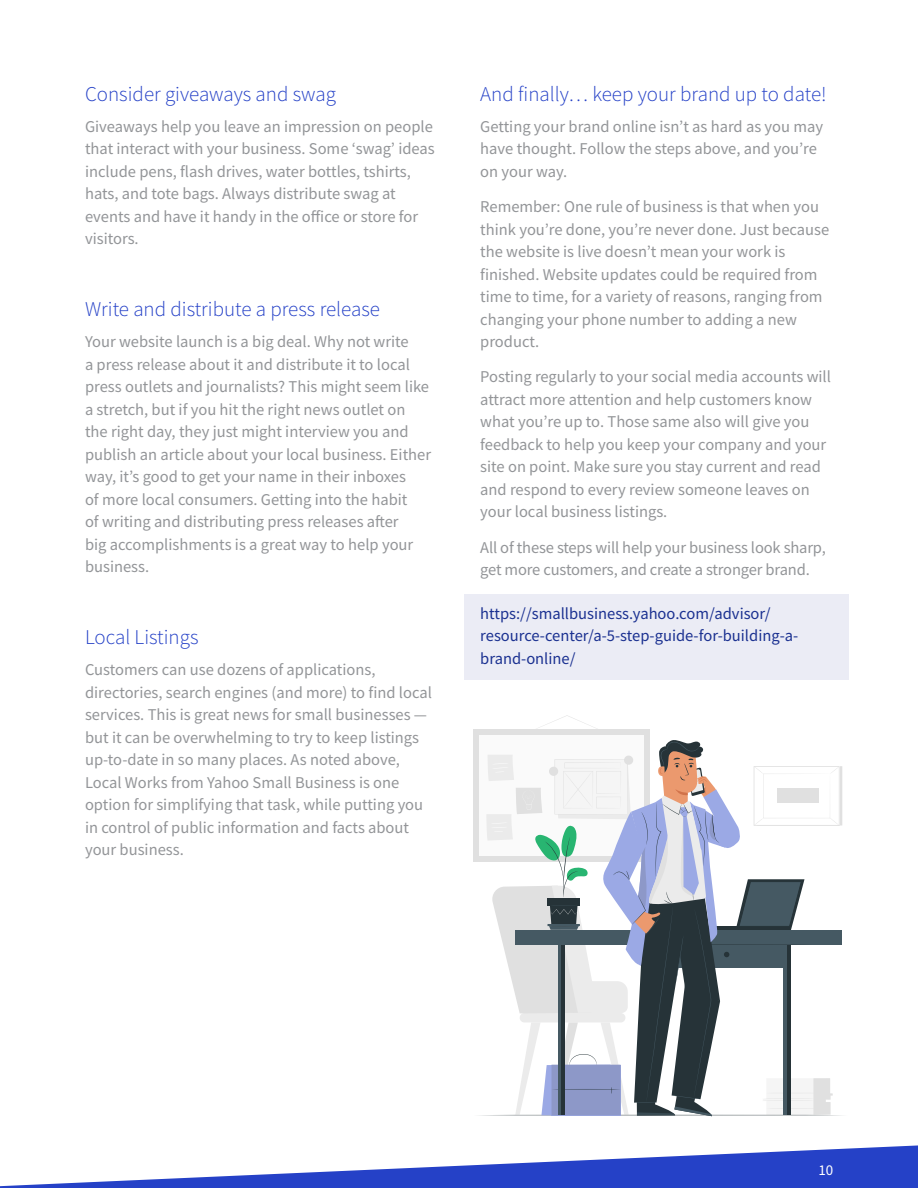
<style>
.page{position:relative;width:918px;height:1188px;background:#fff}
.page>*{position:absolute;margin:0;border:0;box-sizing:border-box;transform-origin:0 0}
.sub_sub_title{font:300 21px "Source Sans Pro";color:#2541c7}
.Body_text{font:16.5px/22.5px "Source Sans Pro";color:#939598}
.Body_text-2{font:16.5px/22.5px "Source Sans Pro";color:#1b3191}
.t1{font:15px "Source Sans Pro";color:#fff}
</style>
<div class="page">
<svg style="left:0;top:1145px;width:918px;height:43px;fill:#2541c7"></svg>
<div style="left:465px;top:594px;width:384px;height:85px;background:#ebecf5"></div>
<svg style="left:539px;top:715px;width:58px;height:14px"></svg>
<div style="left:473px;top:729px;width:177px;height:132px;background:#e0e0e0"></div>
<div style="left:479px;top:735px;width:165px;height:121px;background:#fafafa"></div>
<svg style="left:474px;top:740px;width:368px;height:376px"></svg>
<p class="sub_sub_title" style="left:85px;top:81px;width:252px">Consider giveaways and swag</p>
<p class="Body_text" style="left:85px;top:115px;width:351px">Giveaways help you leave an impression on people that interact with your business. Some ‘swag’ ideas include pens, flash drives, water bottles, tshirts, hats, and tote bags. Always distribute swag at events and have it handy in the office or store for visitors.</p>
<p class="sub_sub_title" style="left:85px;top:296px;width:296px">Write and distribute a press release</p>
<p class="Body_text" style="left:85px;top:330px;width:348px">Your website launch is a big deal. Why not write<br>a press release about it and distribute it to local press outlets and journalists? This might seem like a stretch, but if you hit the right news outlet on the right day, they just might interview you and publish an article about your local business. Either way, it’s good to get your name in their inboxes<br>of more local consumers. Getting into the habit<br>of writing and distributing press releases after<br>big accomplishments is a great way to help your business.</p>
<p class="sub_sub_title" style="left:85px;top:624px;width:115px">Local Listings</p>
<p class="Body_text" style="left:85px;top:658px;width:348px">Customers can use dozens of applications, directories, search engines (and more) to find local services. This is great news for small businesses — but it can be overwhelming to try to keep listings up-to-date in so many places. As noted above, Local Works from Yahoo Small Business is one option for simplifying that task, while putting you in control of public information and facts about your business.</p>
<p class="sub_sub_title" style="left:480px;top:81px;width:348px">And finally… keep your brand up to date!</p>
<p class="Body_text" style="left:480px;top:115px;width:344px">Getting your brand online isn’t as hard as you may have thought. Follow the steps above, and you’re on your way.</p>
<p class="Body_text" style="left:480px;top:195px;width:351px">Remember: One rule of business is that when you think you’re done, you’re never done. Just because the website is live doesn’t mean your work is finished. Website updates could be required from time to time, for a variety of reasons, ranging from changing your phone number to adding a new product.</p>
<p class="Body_text" style="left:480px;top:365px;width:352px">Posting regularly to your social media accounts will attract more attention and help customers know what you’re up to. Those same also will give you feedback to help you keep your company and your site on point. Make sure you stay current and read and respond to every review someone leaves on your local business listings.</p>
<p class="Body_text" style="left:480px;top:536px;width:347px">All of these steps will help your business look sharp, get more customers, and create a stronger brand.</p>
<p class="Body_text-2" style="left:480px;top:602px;width:320px">https://smallbusiness.yahoo.com/advisor/ resource-center/a-5-step-guide-for-building-a&shy;brand-online/</p>
<p class="t1" style="left:818px;top:1160px;width:16px">10</p>
</div>
